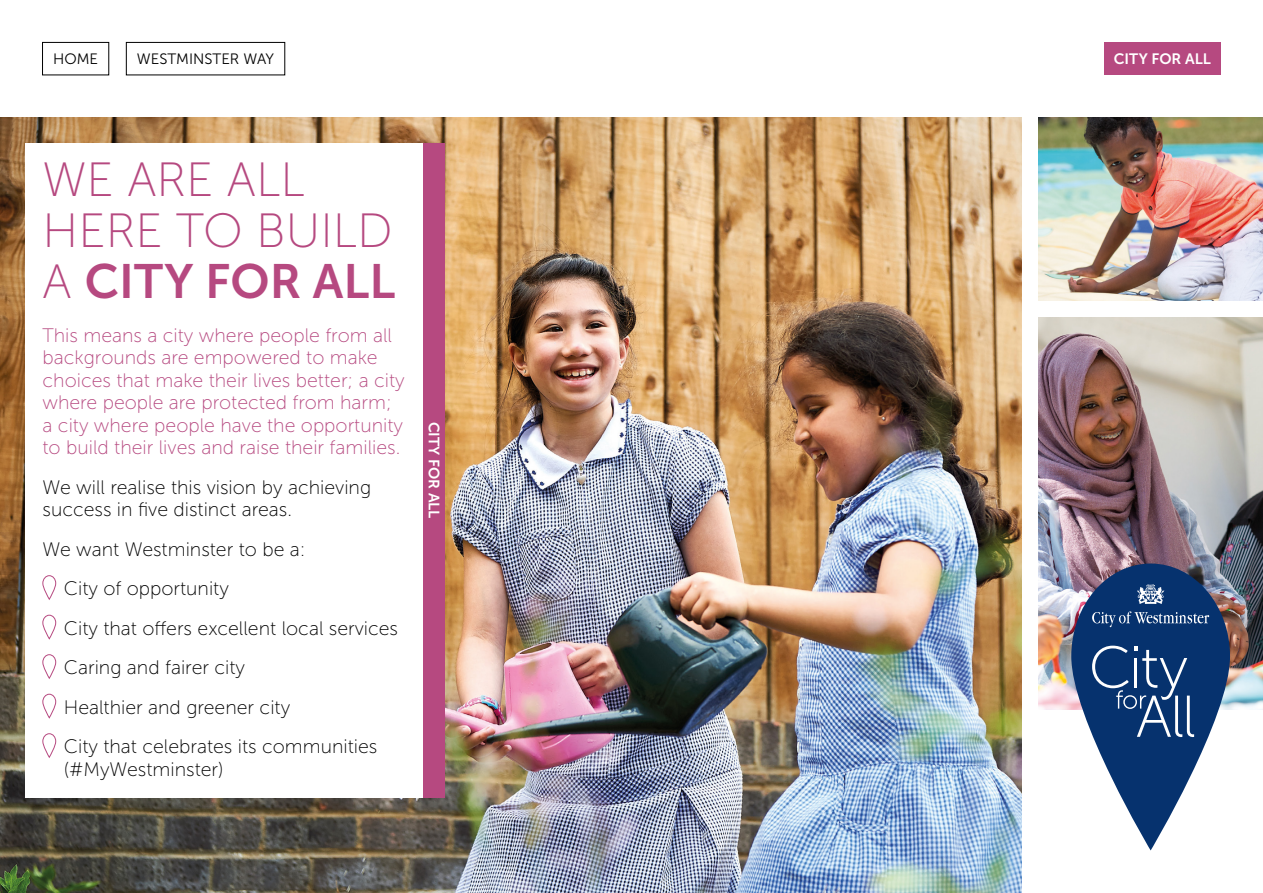
<style>
.page{position:relative;width:1263px;height:893px;background:#fff}
.page>*{position:absolute;margin:0;border:0;box-sizing:border-box;transform-origin:0 0}
.t1{font:48px/51px "Museo Sans 100";color:#b64980}
.t2{font:48px "Museo Sans 700";color:#b64980}
.t3{font:19.5px/39.5px "Museo Sans 100";color:#000}
.t4{font:19.5px/22.5px "Museo Sans 100";color:#b64980}
.t5{font:15px "Museo Sans 700";color:#fff}
.t6{font:15px "Museo Sans 300";color:#000}
.s1{font-family:"Museo Sans 100"}
</style>
<div class="page">
<img style="left:0;top:117px;width:1021px;height:776px">
<img style="left:1038px;top:317px;width:225px;height:392px">
<svg style="left:1071px;top:563px;width:159px;height:287px;fill:#06326e"></svg>
<svg style="left:1092px;top:646px;width:102px;height:91px;background:#2c5184"></svg>
<svg style="left:1092px;top:611px;width:117px;height:16px;background:#365a8a"></svg>
<svg style="left:1137px;top:584px;width:27px;height:20px"></svg>
<img style="left:1038px;top:117px;width:225px;height:183px">
<div style="left:1104px;top:43px;width:116px;height:32px;background:#b64980"></div>
<div style="left:26px;top:143px;width:398px;height:654px;background:#fff"></div>
<svg style="left:42px;top:575px;width:14px;height:25px"></svg>
<svg style="left:42px;top:615px;width:14px;height:25px"></svg>
<svg style="left:42px;top:654px;width:14px;height:25px"></svg>
<svg style="left:42px;top:694px;width:14px;height:25px"></svg>
<svg style="left:42px;top:733px;width:14px;height:25px"></svg>
<div style="left:424px;top:143px;width:21px;height:654px;background:#b64980"></div>
<div style="left:42px;top:42px;width:67px;height:33px;border:1px solid #000"></div>
<div style="left:126px;top:42px;width:159px;height:33px;border:1px solid #000"></div>
<p class="t6" style="left:53px;top:51px;width:46px">HOME</p>
<p class="t6" style="left:137px;top:51px;width:139px">WESTMINSTER WAY</p>
<h1 class="t1" style="left:43px;top:155px;width:352px">WE ARE ALL<br>HERE TO BUILD</h1>
<h1 class="t2" style="left:43px;top:255px;width:354px"><span class="s1">A</span> CITY FOR ALL</h1>
<p class="t4" style="left:43px;top:324px;width:364px">This means a city where people from all backgrounds are empowered to make choices that make their lives better; a city where people are protected from harm; a city where people have the opportunity to build their lives and raise their families.</p>
<p class="t3" style="left:43px;top:476px;width:330px;line-height:22.5px">We will realise this vision by achieving success in five distinct areas.</p>
<p class="t3" style="left:64px;top:530px;width:336px;text-indent:-21px">We want Westminster to be a:<br>City of opportunity<br>City that offers excellent local services<br>Caring and fairer city<br>Healthier and greener city<br>City that celebrates its communities</p>
<p class="t3" style="left:64px;top:750px;width:161px">(#MyWestminster)</p>
<p class="t5" style="left:442px;top:422px;width:98px;rotate:90deg">CITY FOR ALL</p>
<p class="t5" style="left:1114px;top:51px;width:98px">CITY FOR ALL</p>
</div>
